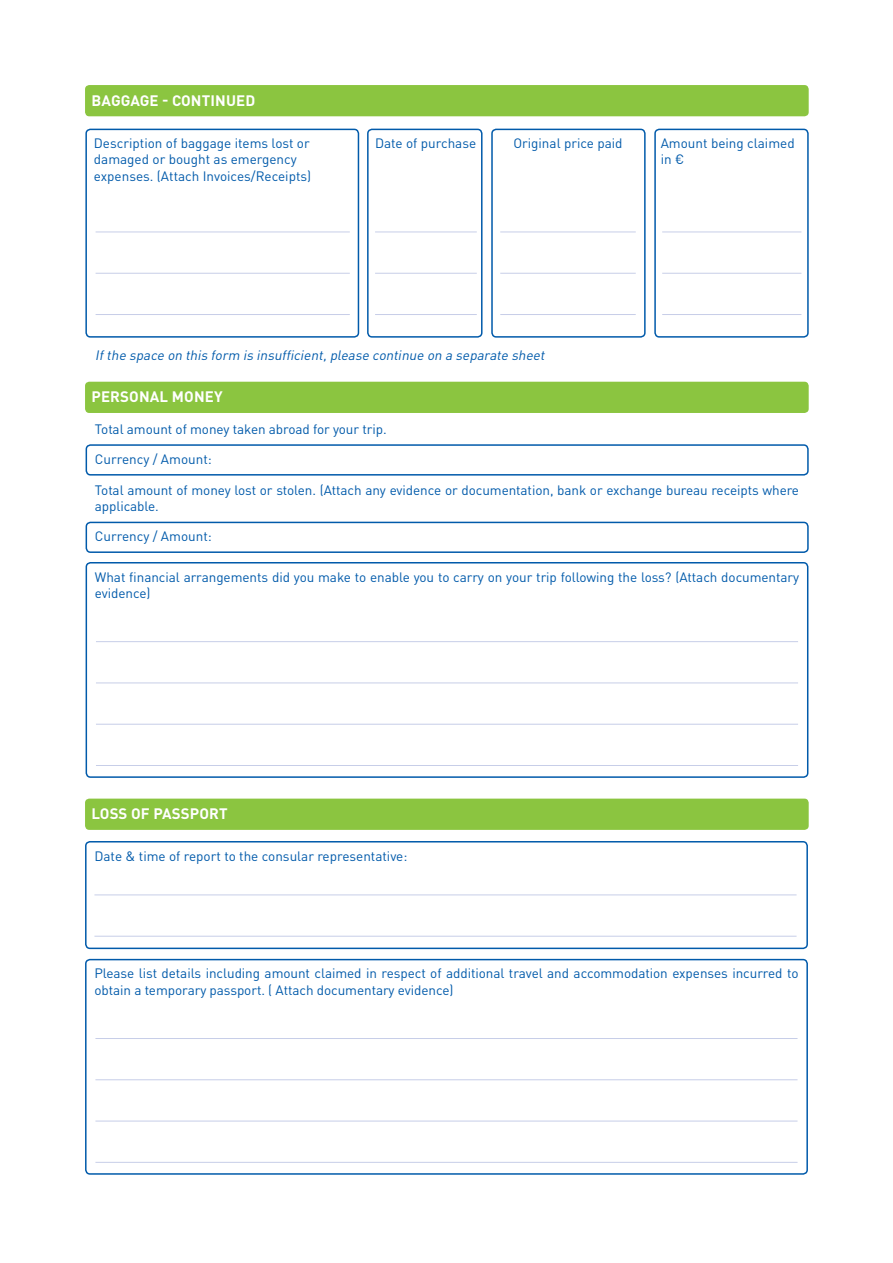
<style>
.page{position:relative;width:893px;height:1263px;background:#fff}
.page>*{position:absolute;margin:0;border:0;box-sizing:border-box;transform-origin:0 0}
.t1{font:700 15px "DIN Pro";letter-spacing:.01em;color:#fff}
.t2{font:13.5px/16.2px "DIN Pro";letter-spacing:-.005em;color:#015aaa}
.t3{font:italic 13.5px "DIN Pro";color:#015aaa}
</style>
<div class="page">
<div style="left:85px;top:85px;width:724px;height:31px;background:#8bc540;border-radius:4px"></div>
<div style="left:85px;top:382px;width:724px;height:31px;background:#8bc540;border-radius:4px"></div>
<div style="left:85px;top:799px;width:724px;height:31px;background:#8bc540;border-radius:4px"></div>
<div style="left:85px;top:129px;width:274px;height:209px;border:2px solid #015aaa;border-radius:4px"></div>
<div style="left:367px;top:129px;width:115px;height:209px;border:2px solid #015aaa;border-radius:4px"></div>
<div style="left:491px;top:129px;width:155px;height:209px;border:2px solid #015aaa;border-radius:4px"></div>
<div style="left:654px;top:129px;width:155px;height:209px;border:2px solid #015aaa;border-radius:4px"></div>
<hr style="left:96px;top:273px;width:254px;height:1px;background:#c7cee8">
<hr style="left:375px;top:273px;width:102px;height:1px;background:#c7cee8">
<hr style="left:500px;top:273px;width:136px;height:1px;background:#c7cee8">
<hr style="left:662px;top:273px;width:139px;height:1px;background:#c7cee8">
<hr style="left:96px;top:232px;width:254px;height:1px;background:#c7cee8">
<hr style="left:375px;top:232px;width:102px;height:1px;background:#c7cee8">
<hr style="left:500px;top:232px;width:136px;height:1px;background:#c7cee8">
<hr style="left:662px;top:232px;width:139px;height:1px;background:#c7cee8">
<hr style="left:96px;top:314px;width:254px;height:1px;background:#c7cee8">
<hr style="left:375px;top:314px;width:102px;height:1px;background:#c7cee8">
<hr style="left:500px;top:314px;width:136px;height:1px;background:#c7cee8">
<hr style="left:662px;top:314px;width:139px;height:1px;background:#c7cee8">
<div style="left:86px;top:444px;width:723px;height:32px;border:2px solid #015aaa;border-radius:4px"></div>
<div style="left:86px;top:522px;width:723px;height:31px;border:2px solid #015aaa;border-radius:4px"></div>
<div style="left:86px;top:562px;width:722px;height:216px;border:2px solid #015aaa;border-radius:4px"></div>
<hr style="left:96px;top:641px;width:702px;height:1px;background:#c7cee8">
<hr style="left:96px;top:724px;width:702px;height:1px;background:#c7cee8">
<hr style="left:96px;top:765px;width:702px;height:1px;background:#c7cee8">
<hr style="left:96px;top:682px;width:702px;height:1px;background:#c7cee8">
<div style="left:85px;top:841px;width:723px;height:108px;border:2px solid #015aaa;border-radius:4px"></div>
<hr style="left:94px;top:894px;width:702px;height:1px;background:#c7cee8">
<hr style="left:94px;top:936px;width:702px;height:1px;background:#c7cee8">
<div style="left:85px;top:959px;width:723px;height:216px;border:2px solid #015aaa;border-radius:4px"></div>
<hr style="left:95px;top:1038px;width:702px;height:1px;background:#c7cee8">
<hr style="left:95px;top:1121px;width:702px;height:1px;background:#c7cee8">
<hr style="left:95px;top:1162px;width:702px;height:1px;background:#c7cee8">
<hr style="left:95px;top:1079px;width:702px;height:1px;background:#c7cee8">
<p class="t1" style="left:91px;top:90px;width:165px">BAGGAGE - CONTINUED</p>
<p class="t2" style="left:94px;top:135px;width:219px">Description of baggage items lost or damaged or bought as emergency expenses. (Attach Invoices/Receipts)</p>
<p class="t2" style="left:375px;top:135px;width:103px">Date of purchase</p>
<p class="t2" style="left:513px;top:135px;width:111px">Original price paid</p>
<p class="t2" style="left:661px;top:135px;width:136px">Amount being claimed in €</p>
<p class="t3" style="left:96px;top:346px;width:451px">If the space on this form is insufficient, please continue on a separate sheet</p>
<p class="t1" style="left:91px;top:387px;width:133px">PERSONAL MONEY</p>
<p class="t2" style="left:95px;top:421px;width:293px">Total amount of money taken abroad for your trip.</p>
<p class="t2" style="left:95px;top:450px;width:118px">Currency / Amount:</p>
<p class="t2" style="left:95px;top:481px;width:706px">Total amount of money lost or stolen. (Attach any evidence or documentation, bank or exchange bureau receipts where applicable.</p>
<p class="t2" style="left:95px;top:528px;width:118px">Currency / Amount:</p>
<p class="t2" style="left:95px;top:568px;width:706px">What financial arrangements did you make to enable you to carry on your trip following the loss? (Attach documentary evidence)</p>
<p class="t1" style="left:91px;top:804px;width:138px">LOSS OF PASSPORT</p>
<p class="t2" style="left:94px;top:847px;width:314px">Date &amp; time of report to the consular representative:</p>
<p class="t2" style="left:94px;top:965px;width:705px">Please list details including amount claimed in respect of additional travel and accommodation expenses incurred to obtain a temporary passport. ( Attach documentary evidence)</p>
</div>
